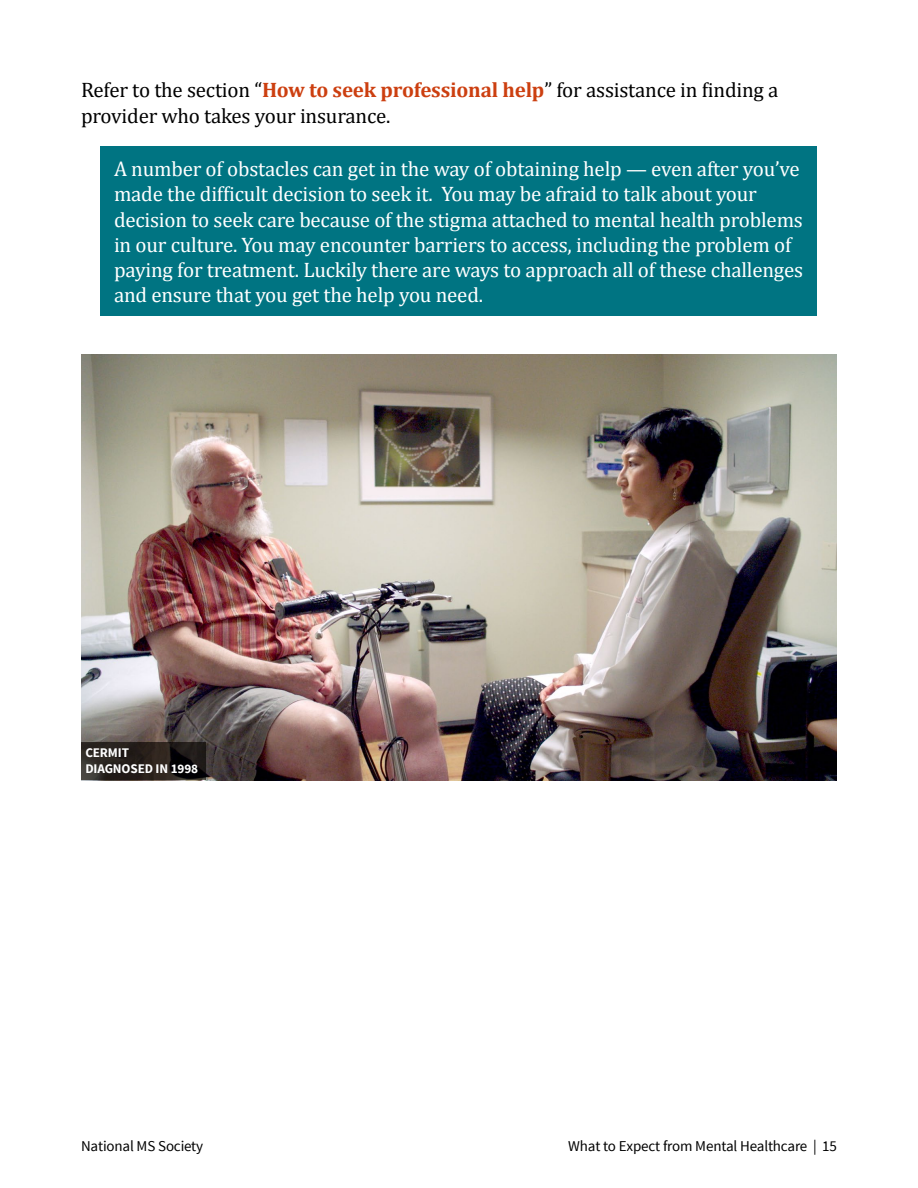
<style>
.page{position:relative;width:918px;height:1188px;background:#fff}
.page>*{position:absolute;margin:0;border:0;box-sizing:border-box;transform-origin:0 0}
.callout{font:21px/25.2px "Cambria";letter-spacing:-.01em;color:#fff}
.t1{font:21px/25.2px "Cambria";letter-spacing:-.01em;color:#000}
.t2{font:15px "Source Sans Pro";letter-spacing:-.01em;color:#000}
.callout_SSP{font:700 13.2px/15.8px "Source Sans Pro";letter-spacing:-.01em;color:#fff}
.s1{font-weight:700;color:#cc3f10}
</style>
<div class="page">
<div style="left:100px;top:146px;width:718px;height:170px;background:#007482"></div>
<img style="left:81px;top:354px;width:756px;height:426px">
<svg style="left:81px;top:743px;width:124px;height:37px;background:#241e1b"></svg>
<p class="t1" style="left:81px;top:77px;width:699px">Refer to the section “<span class="s1">How to seek professional help</span>” for assistance in finding a provider who takes your insurance.</p>
<p class="callout" style="left:114px;top:156px;width:691px">A number of obstacles can get in the way of obtaining help — even after you’ve made the difficult decision to seek it. You may be afraid to talk about your decision to seek care because of the stigma attached to mental health problems in our culture. You may encounter barriers to access, including the problem of paying for treatment. Luckily there are ways to approach all of these challenges and ensure that you get the help you need.</p>
<p class="callout_SSP" style="left:85px;top:745px;width:114px">CERMIT<br>DIAGNOSED IN 1998</p>
<p class="t2" style="left:81px;top:1136px;width:124px">National MS Society</p>
<p class="t2" style="left:568px;top:1136px;width:270px">What to Expect from Mental Healthcare | 15</p>
</div>
